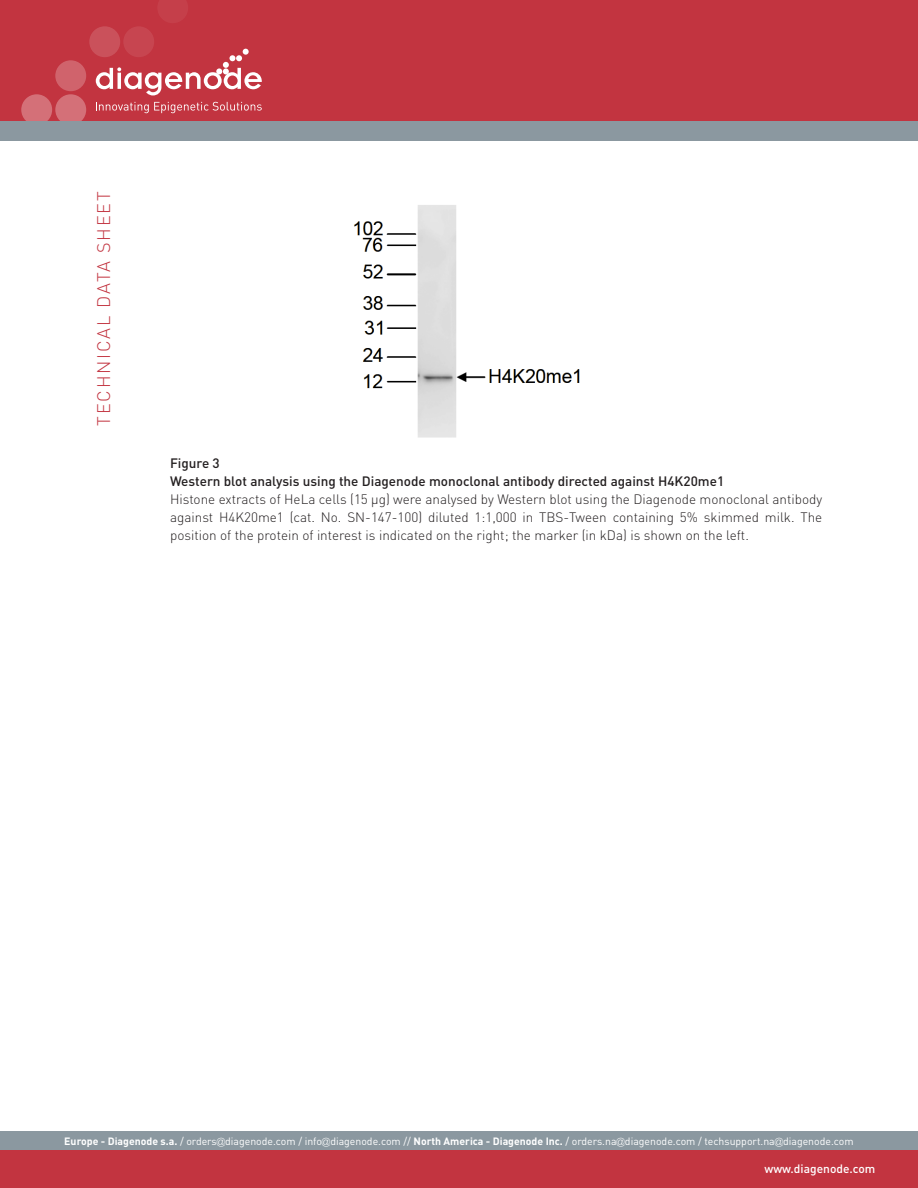
<style>
.page{position:relative;width:918px;height:1188px;background:#fff}
.page>*{position:absolute;margin:0;border:0;box-sizing:border-box;transform-origin:0 0}
.t1{font:300 18px "DIN";letter-spacing:.1em;color:#c23440}
.BODY{font:300 13.5px/18px "DIN";color:#231f20;text-align:justify}
.BODY-2{font:500 13.5px "DIN";color:#231f20}
.t2{font:500 12px "DIN";color:#fff}
.t3{font:10.5px "DIN";color:#fff}
.s1{font-weight:700}
.s2{font-family:"Gill Sans";font-weight:300}
</style>
<div class="page">
<div style="left:0;top:1131px;width:918px;height:20px;background:#8b98a0"></div>
<div style="left:0;top:0;width:918px;height:121px;background:#c23440"></div>
<div style="left:55px;top:94px;width:31px;height:31px;background:#d47078;border-radius:50%"></div>
<div style="left:21px;top:94px;width:31px;height:31px;background:#d47078;border-radius:50%"></div>
<div style="left:55px;top:60px;width:31px;height:31px;background:#d0636c;border-radius:50%"></div>
<div style="left:89px;top:26px;width:31px;height:31px;background:#ca515b;border-radius:50%"></div>
<div style="left:123px;top:26px;width:31px;height:31px;background:#c74550;border-radius:50%"></div>
<svg style="left:158px;top:0;width:30px;height:23px"></svg>
<div style="left:0;top:121px;width:918px;height:20px;background:#8b98a0"></div>
<div style="left:0;top:1151px;width:918px;height:37px;background:#c23440"></div>
<svg style="left:96px;top:49px;width:166px;height:46px"></svg>
<svg style="left:96px;top:102px;width:166px;height:11px"></svg>
<img style="left:353px;top:205px;width:227px;height:233px">
<h1 class="t1" style="left:93px;top:426px;width:236px;rotate:-90deg">TECHNICAL DATA SHEET</h1>
<p class="BODY-2" style="left:170px;top:454px;width:51px">Figure 3</p>
<p class="BODY-2" style="left:170px;top:472px;width:556px">Western blot analysis using the Diagenode monoclonal antibody directed against H4K20me1</p>
<p class="BODY" style="left:170px;top:490px;width:654px">Histone extracts of HeLa cells (15 µg) were analysed by Western blot using the Diagenode monoclonal antibody against H4K20me1 (cat. No. SN-147-100) diluted 1:1,000 in TBS-Tween containing 5% skimmed milk. The position of the protein of interest is indicated on the right; the marker (in kDa) is shown on the left.</p>
<p class="t3" style="left:64px;top:1134px;width:791px"><span class="s1">Europe - Diagenode s.a.</span> / orders<span class="s2">@</span>diagenode.com / info<span class="s2">@</span>diagenode.com // <span class="s1">North America - Diagenode Inc.</span> / orders.na<span class="s2">@</span>diagenode.com / techsupport.na<span class="s2">@</span>diagenode.com</p>
<p class="t2" style="left:764px;top:1161px;width:113px">www.diagenode.com</p>
</div>
